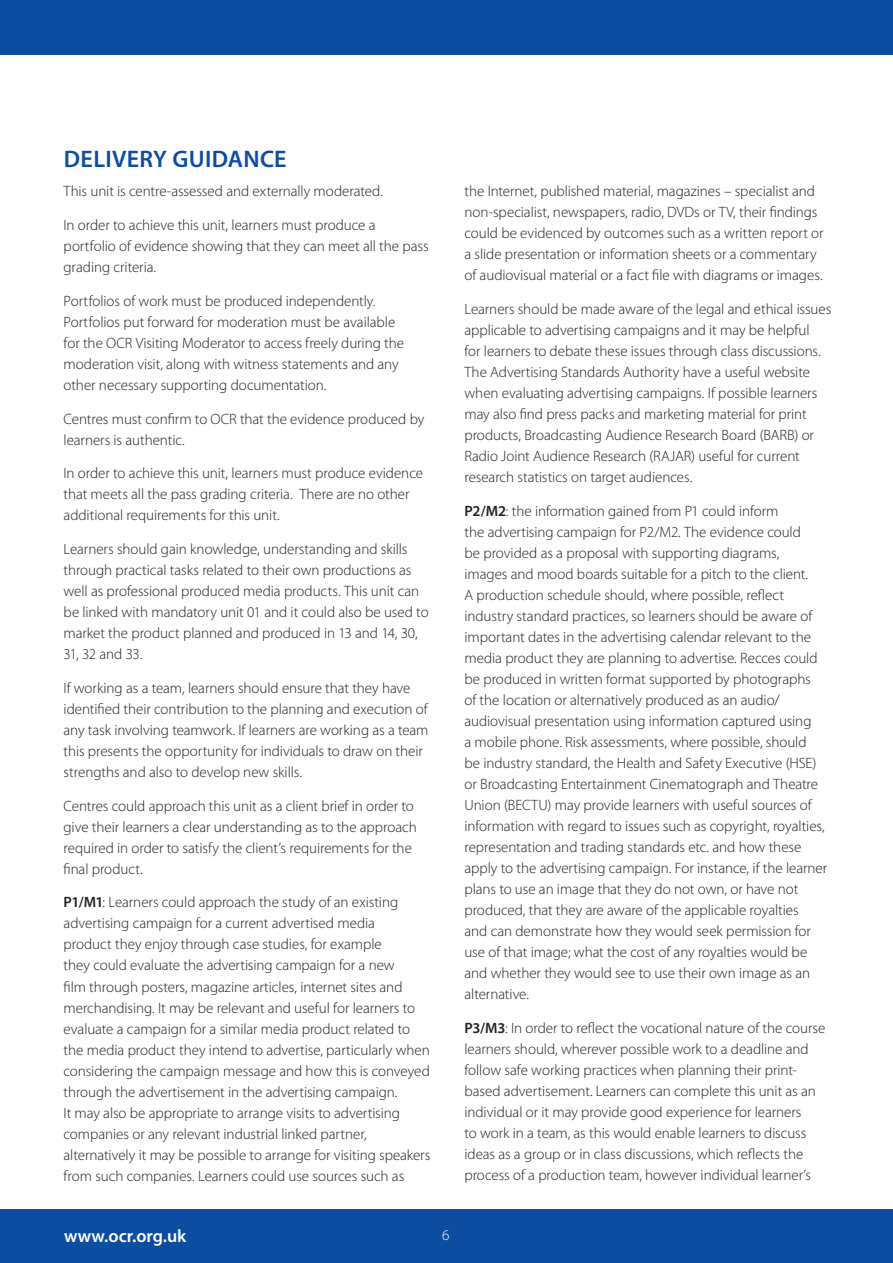
<style>
.page{position:relative;width:893px;height:1263px;background:#fff}
.page>*{position:absolute;margin:0;border:0;box-sizing:border-box;transform-origin:0 0}
.subhead{font:600 24px "Myriad Pro";letter-spacing:.015em;color:#0d4da1}
.t1{font:600 18px "Myriad Pro";color:#fff}
.body{font:300 15px/21px "Myriad Pro";letter-spacing:-.005em;color:#231f20}
.t2{font:300 15px "Myriad Pro";color:#fff}
.s1{font-weight:600}
</style>
<div class="page">
<div style="left:0;top:1209px;width:893px;height:54px;background:#0d4da1"></div>
<div style="left:0;top:0;width:893px;height:54px;background:#0d4da1"></div>
<p class="subhead" style="left:64px;top:143px;width:224px">DELIVERY GUIDANCE</p>
<p class="body" style="left:64px;top:181px;width:321px">This unit is centre-assessed and externally moderated.</p>
<p class="body" style="left:64px;top:215px;width:367px">In order to achieve this unit, learners must produce a portfolio of evidence showing that they can meet all the pass grading criteria.</p>
<p class="body" style="left:64px;top:291px;width:342px">Portfolios of work must be produced independently.<br>Portfolios put forward for moderation must be available for the OCR Visiting Moderator to access freely during the moderation visit, along with witness statements and any other necessary supporting documentation.</p>
<p class="body" style="left:64px;top:408px;width:362px">Centres must confirm to OCR that the evidence produced by learners is authentic.</p>
<p class="body" style="left:64px;top:463px;width:361px">In order to achieve this unit, learners must produce evidence that meets all the pass grading criteria. There are no other additional requirements for this unit.</p>
<p class="body" style="left:64px;top:539px;width:367px">Learners should gain knowledge, understanding and skills through practical tasks related to their own productions as well as professional produced media products. This unit can be linked with mandatory unit 01 and it could also be used to market the product planned and produced in 13 and 14, 30, 31, 32 and 33.</p>
<p class="body" style="left:64px;top:678px;width:367px">If working as a team, learners should ensure that they have identified their contribution to the planning and execution of any task involving teamwork. If learners are working as a team this presents the opportunity for individuals to draw on their strengths and also to develop new skills.</p>
<p class="body" style="left:64px;top:795px;width:355px">Centres could approach this unit as a client brief in order to give their learners a clear understanding as to the approach required in order to satisfy the client’s requirements for the final product.</p>
<p class="body" style="left:64px;top:892px;width:368px"><span class="s1">P1/M1</span>: Learners could approach the study of an existing advertising campaign for a current advertised media<br>product they enjoy through case studies, for example<br>they could evaluate the advertising campaign for a new<br>film through posters, magazine articles, internet sites and merchandising. It may be relevant and useful for learners to evaluate a campaign for a similar media product related to the media product they intend to advertise, particularly when considering the campaign message and how this is conveyed through the advertisement in the advertising campaign.<br>It may also be appropriate to arrange visits to advertising companies or any relevant industrial linked partner, alternatively it may be possible to arrange for visiting speakers from such companies. Learners could use sources such as</p>
<p class="body" style="left:464px;top:181px;width:361px">the Internet, published material, magazines – specialist and non-specialist, newspapers, radio, DVDs or TV, their findings could be evidenced by outcomes such as a written report or a slide presentation or information sheets or a commentary of audiovisual material or a fact file with diagrams or images.</p>
<p class="body" style="left:464px;top:299px;width:368px">Learners should be made aware of the legal and ethical issues applicable to advertising campaigns and it may be helpful<br>for learners to debate these issues through class discussions.<br>The Advertising Standards Authority have a useful website when evaluating advertising campaigns. If possible learners may also find press packs and marketing material for print products, Broadcasting Audience Research Board (BARB) or Radio Joint Audience Research (RAJAR) useful for current research statistics on target audiences.</p>
<p class="body" style="left:464px;top:501px;width:364px"><span class="s1">P2/M2</span>: the information gained from P1 could inform<br>the advertising campaign for P2/M2. The evidence could<br>be provided as a proposal with supporting diagrams,<br>images and mood boards suitable for a pitch to the client.<br>A production schedule should, where possible, reflect industry standard practices, so learners should be aware of important dates in the advertising calendar relevant to the media product they are planning to advertise. Recces could be produced in written format supported by photographs<br>of the location or alternatively produced as an audio/ audiovisual presentation using information captured using<br>a mobile phone. Risk assessments, where possible, should<br>be industry standard, the Health and Safety Executive (HSE) or Broadcasting Entertainment Cinematograph and Theatre Union (BECTU) may provide learners with useful sources of information with regard to issues such as copyright, royalties, representation and trading standards etc. and how these apply to the advertising campaign. For instance, if the learner plans to use an image that they do not own, or have not produced, that they are aware of the applicable royalties<br>and can demonstrate how they would seek permission for use of that image; what the cost of any royalties would be and whether they would see to use their own image as an alternative.</p>
<p class="body" style="left:464px;top:1017px;width:362px"><span class="s1">P3/M3</span>: In order to reflect the vocational nature of the course learners should, wherever possible work to a deadline and follow safe working practices when planning their print&shy;based advertisement. Learners can complete this unit as an individual or it may provide good experience for learners<br>to work in a team, as this would enable learners to discuss ideas as a group or in class discussions, which reflects the process of a production team, however individual learner’s</p>
<p class="t1" style="left:64px;top:1225px;width:124px">www.ocr.org.uk</p>
<p class="t2" style="left:442px;top:1226px;width:9px">6</p>
</div>
